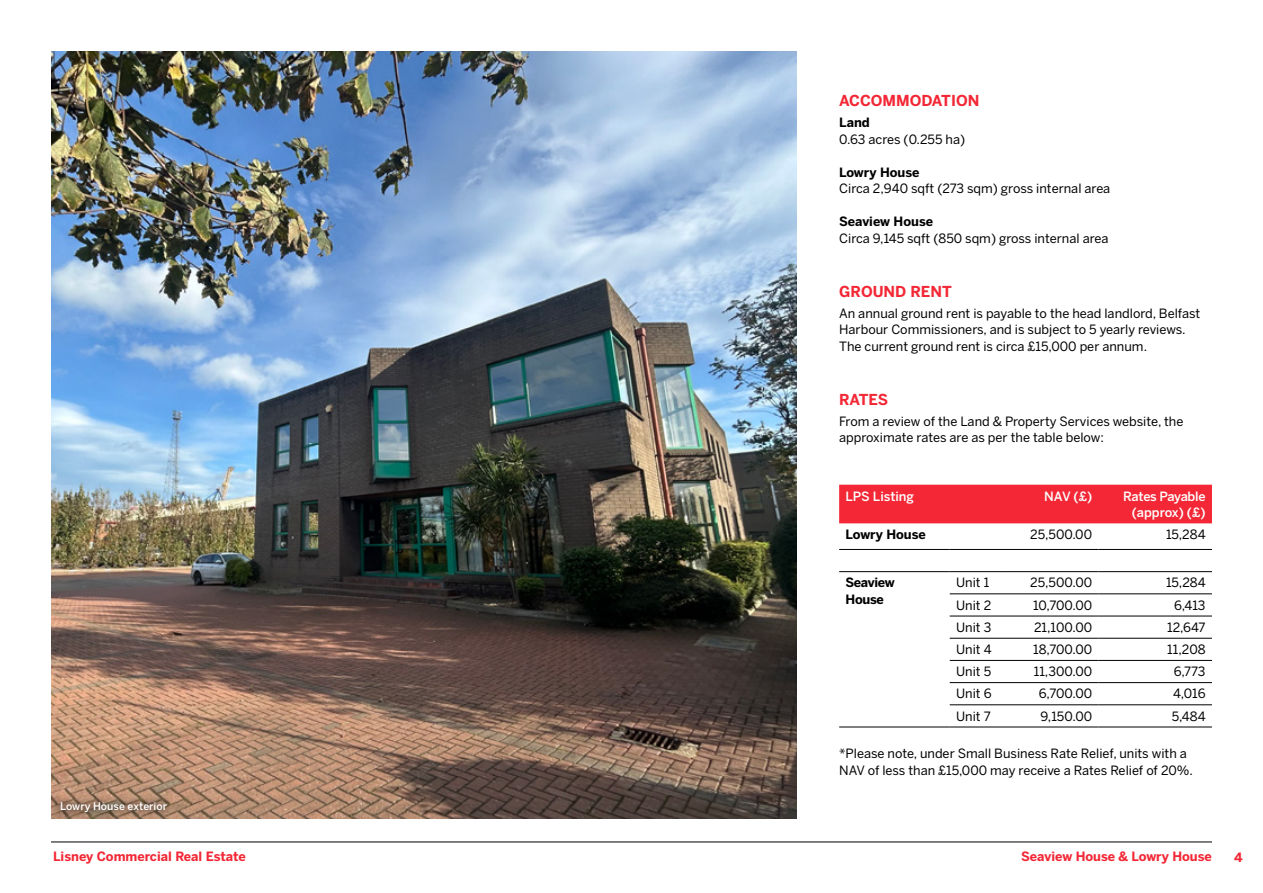
<style>
.page{position:relative;width:1263px;height:893px;background:#fff}
.page>*{position:absolute;margin:0;border:0;box-sizing:border-box;transform-origin:0 0}
.t1{font:700 15px "Benton Sans";color:#f32735}
.t2{font:12.75px/16.5px "Benton Sans";color:#000}
.t3{font:700 12.75px "Benton Sans";color:#f32735}
.t4{font:700 12.75px "Benton Sans";letter-spacing:-.005em;color:#000}
.t5{font:500 12.75px/16.5px "Benton Sans";letter-spacing:-.02em;color:#fff;text-align:right}
.t6{font:700 12.75px/16.5px "Benton Sans";letter-spacing:-.03em;color:#000}
.t7{font:500 12.75px "Benton Sans";color:#fff}
.t8{font:500 10.5px "Benton Sans";color:#fff}
</style>
<div class="page">
<hr style="left:51px;top:842px;width:1161px;height:1px;background:#000">
<img style="left:51px;top:51px;width:746px;height:768px">
<div style="left:52px;top:794px;width:122px;height:26px;background:#000;opacity:.4"></div>
<div style="left:839px;top:485px;width:373px;height:38px;background:#f32735"></div>
<hr style="left:839px;top:549px;width:111px;height:1px;background:#000">
<hr style="left:950px;top:549px;width:55px;height:1px;background:#000">
<hr style="left:1005px;top:549px;width:93px;height:1px;background:#000">
<hr style="left:1098px;top:549px;width:114px;height:1px;background:#000">
<hr style="left:839px;top:571px;width:111px;height:1px;background:#000">
<hr style="left:950px;top:571px;width:55px;height:1px;background:#000">
<hr style="left:1005px;top:571px;width:93px;height:1px;background:#000">
<hr style="left:1098px;top:571px;width:114px;height:1px;background:#000">
<hr style="left:950px;top:593px;width:55px;height:1px;background:#000">
<hr style="left:1005px;top:593px;width:93px;height:1px;background:#000">
<hr style="left:1098px;top:593px;width:114px;height:1px;background:#000">
<hr style="left:950px;top:616px;width:55px;height:1px;background:#000">
<hr style="left:1005px;top:616px;width:93px;height:1px;background:#000">
<hr style="left:1098px;top:616px;width:114px;height:1px;background:#000">
<hr style="left:950px;top:638px;width:55px;height:1px;background:#000">
<hr style="left:1005px;top:638px;width:93px;height:1px;background:#000">
<hr style="left:1098px;top:638px;width:114px;height:1px;background:#000">
<hr style="left:950px;top:660px;width:55px;height:1px;background:#000">
<hr style="left:1005px;top:660px;width:93px;height:1px;background:#000">
<hr style="left:1098px;top:660px;width:114px;height:1px;background:#000">
<hr style="left:950px;top:682px;width:55px;height:1px;background:#000">
<hr style="left:1005px;top:682px;width:93px;height:1px;background:#000">
<hr style="left:1098px;top:682px;width:114px;height:1px;background:#000">
<hr style="left:950px;top:704px;width:55px;height:1px;background:#000">
<hr style="left:1005px;top:704px;width:93px;height:1px;background:#000">
<hr style="left:1098px;top:704px;width:114px;height:1px;background:#000">
<hr style="left:839px;top:727px;width:111px;height:1px;background:#000">
<hr style="left:950px;top:727px;width:55px;height:1px;background:#000">
<hr style="left:1005px;top:727px;width:93px;height:1px;background:#000">
<hr style="left:1098px;top:727px;width:114px;height:1px;background:#000">
<p class="t1" style="left:839px;top:92px;width:142px">ACCOMMODATION</p>
<p class="t4" style="left:839px;top:115px;width:32px">Land</p>
<p class="t2" style="left:839px;top:131px;width:128px">0.63 acres (0.255 ha)</p>
<p class="t4" style="left:839px;top:164px;width:82px">Lowry House</p>
<p class="t2" style="left:839px;top:180px;width:273px">Circa 2,940 sqft (273 sqm) gross internal area</p>
<p class="t4" style="left:839px;top:214px;width:95px">Seaview House</p>
<p class="t2" style="left:839px;top:230px;width:271px">Circa 9,145 sqft (850 sqm) gross internal area</p>
<p class="t1" style="left:839px;top:282px;width:114px">GROUND RENT</p>
<p class="t2" style="left:839px;top:305px;width:363px">An annual ground rent is payable to the head landlord, Belfast<br>Harbour Commissioners, and is subject to 5 yearly reviews.<br>The current ground rent is circa £15,000 per annum.</p>
<p class="t1" style="left:839px;top:390px;width:51px">RATES</p>
<p class="t2" style="left:839px;top:413px;width:346px">From a review of the Land &amp; Property Services website, the approximate rates are as per the table below:</p>
<p class="t8" style="left:60px;top:800px;width:109px">Lowry House exterior</p>
<p class="t7" style="left:845px;top:488px;width:70px">LPS Listing</p>
<p class="t5" style="left:1044px;top:487px;width:49px">NAV (£)</p>
<p class="t5" style="left:1123px;top:487px;width:84px">Rates Payable (approx) (£)</p>
<p class="t4" style="left:845px;top:527px;width:82px">Lowry House</p>
<p class="t2" style="left:1030px;top:526px;width:63px">25,500.00</p>
<p class="t2" style="left:1166px;top:526px;width:41px">15,284</p>
<p class="t6" style="left:845px;top:574px;width:51px">Seaview<br>House</p>
<p class="t2" style="left:956px;top:574px;width:35px">Unit 1</p>
<p class="t2" style="left:1030px;top:574px;width:63px">25,500.00</p>
<p class="t2" style="left:1166px;top:574px;width:41px">15,284</p>
<p class="t2" style="left:956px;top:597px;width:37px">Unit 2</p>
<p class="t2" style="left:1033px;top:597px;width:61px">10,700.00</p>
<p class="t2" style="left:1174px;top:597px;width:33px">6,413</p>
<p class="t2" style="left:956px;top:619px;width:37px">Unit 3</p>
<p class="t2" style="left:1034px;top:619px;width:60px">21,100.00</p>
<p class="t2" style="left:1167px;top:619px;width:40px">12,647</p>
<p class="t2" style="left:956px;top:641px;width:37px">Unit 4</p>
<p class="t2" style="left:1033px;top:641px;width:60px">18,700.00</p>
<p class="t2" style="left:1167px;top:641px;width:40px">11,208</p>
<p class="t2" style="left:956px;top:663px;width:37px">Unit 5</p>
<p class="t2" style="left:1034px;top:663px;width:60px">11,300.00</p>
<p class="t2" style="left:1174px;top:663px;width:33px">6,773</p>
<p class="t2" style="left:956px;top:685px;width:37px">Unit 6</p>
<p class="t2" style="left:1039px;top:685px;width:55px">6,700.00</p>
<p class="t2" style="left:1173px;top:685px;width:34px">4,016</p>
<p class="t2" style="left:956px;top:707px;width:36px">Unit 7</p>
<p class="t2" style="left:1040px;top:707px;width:53px">9,150.00</p>
<p class="t2" style="left:1172px;top:707px;width:35px">5,484</p>
<p class="t2" style="left:839px;top:745px;width:355px">*Please note, under Small Business Rate Relief, units with a<br>NAV of less than £15,000 may receive a Rates Relief of 20%.</p>
<p class="t3" style="left:53px;top:849px;width:194px">Lisney Commercial Real Estate</p>
<p class="t3" style="left:1021px;top:849px;width:192px">Seaview House &amp; Lowry House</p>
<p class="t3" style="left:1234px;top:850px;width:10px">4</p>
</div>
